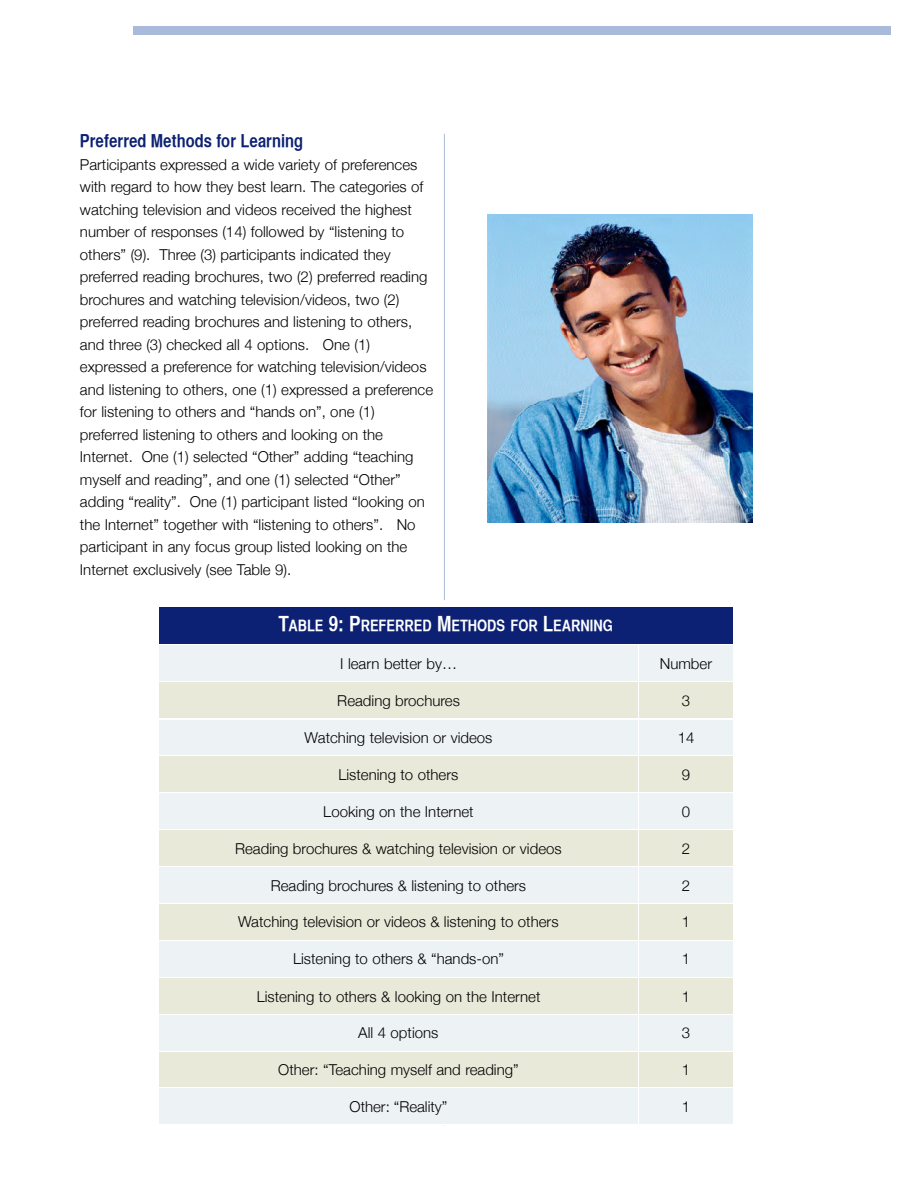
<style>
.page{position:relative;width:918px;height:1188px;background:#fff}
.page>*{position:absolute;margin:0;border:0;box-sizing:border-box;transform-origin:0 0}
.t1{font:700 18px "Helvetica CY";color:#0c2173}
.t2{font:700 15.75px "Helvetica CY";color:#fff}
.t3{font:300 15px/22.5px "Helvetica Neue";color:#000}
.s1{font-size:21px}
</style>
<div class="page">
<hr style="left:444px;top:134px;width:1px;height:994px;background:#a9bada">
<div style="left:134px;top:27px;width:757px;height:8px;background:#a9bada"></div>
<div style="left:159px;top:607px;width:574px;height:37px;background:#0c2173"></div>
<div style="left:159px;top:645px;width:479px;height:36px;background:#edf2f4"></div>
<div style="left:639px;top:645px;width:94px;height:36px;background:#edf2f4"></div>
<div style="left:159px;top:682px;width:479px;height:36px;background:#e9e9da"></div>
<div style="left:639px;top:682px;width:94px;height:36px;background:#e9e9da"></div>
<div style="left:159px;top:719px;width:479px;height:36px;background:#edf2f4"></div>
<div style="left:639px;top:719px;width:94px;height:36px;background:#edf2f4"></div>
<div style="left:159px;top:756px;width:479px;height:36px;background:#e9e9da"></div>
<div style="left:639px;top:756px;width:94px;height:36px;background:#e9e9da"></div>
<div style="left:159px;top:793px;width:479px;height:36px;background:#edf2f4"></div>
<div style="left:639px;top:793px;width:94px;height:36px;background:#edf2f4"></div>
<div style="left:159px;top:830px;width:479px;height:36px;background:#e9e9da"></div>
<div style="left:639px;top:830px;width:94px;height:36px;background:#e9e9da"></div>
<div style="left:159px;top:867px;width:479px;height:36px;background:#edf2f4"></div>
<div style="left:639px;top:867px;width:94px;height:36px;background:#edf2f4"></div>
<div style="left:159px;top:904px;width:479px;height:36px;background:#e9e9da"></div>
<div style="left:639px;top:904px;width:94px;height:36px;background:#e9e9da"></div>
<div style="left:159px;top:941px;width:479px;height:36px;background:#edf2f4"></div>
<div style="left:639px;top:941px;width:94px;height:36px;background:#edf2f4"></div>
<div style="left:159px;top:978px;width:479px;height:36px;background:#e9e9da"></div>
<div style="left:639px;top:978px;width:94px;height:36px;background:#e9e9da"></div>
<div style="left:159px;top:1014px;width:479px;height:37px;background:#edf2f4"></div>
<div style="left:639px;top:1014px;width:94px;height:37px;background:#edf2f4"></div>
<div style="left:159px;top:1052px;width:479px;height:36px;background:#e9e9da"></div>
<div style="left:639px;top:1052px;width:94px;height:36px;background:#e9e9da"></div>
<div style="left:159px;top:1088px;width:479px;height:37px;background:#edf2f4"></div>
<div style="left:639px;top:1088px;width:94px;height:37px;background:#edf2f4"></div>
<hr style="left:158px;top:606px;width:576px;height:1px;background:#fff">
<hr style="left:158px;top:644px;width:576px;height:1px;background:#fff">
<hr style="left:158px;top:681px;width:576px;height:1px;background:#fff">
<hr style="left:158px;top:718px;width:576px;height:1px;background:#fff">
<hr style="left:158px;top:755px;width:576px;height:1px;background:#fff">
<hr style="left:158px;top:792px;width:576px;height:1px;background:#fff">
<hr style="left:158px;top:829px;width:576px;height:1px;background:#fff">
<hr style="left:158px;top:866px;width:576px;height:1px;background:#fff">
<hr style="left:158px;top:903px;width:576px;height:1px;background:#fff">
<hr style="left:158px;top:940px;width:576px;height:1px;background:#fff">
<hr style="left:158px;top:977px;width:576px;height:1px;background:#fff">
<hr style="left:158px;top:1014px;width:576px;height:1px;background:#fff">
<hr style="left:158px;top:1051px;width:576px;height:1px;background:#fff">
<hr style="left:158px;top:1088px;width:576px;height:1px;background:#fff">
<hr style="left:158px;top:1125px;width:576px;height:1px;background:#fff">
<img style="left:488px;top:215px;width:265px;height:307px">
<p class="t1" style="left:80px;top:134px;width:225px">Preferred Methods for Learning</p>
<p class="t3" style="left:80px;top:153px;width:355px">Participants expressed a wide variety of preferences with regard to how they best learn. The categories of watching television and videos received the highest number of responses (14) followed by “listening to others” (9). Three (3) participants indicated they preferred reading brochures, two (2) preferred reading brochures and watching television/videos, two (2) preferred reading brochures and listening to others, and three (3) checked all 4 options. One (1) expressed a preference for watching television/videos and listening to others, one (1) expressed a preference for listening to others and “hands on”, one (1) preferred listening to others and looking on the Internet. One (1) selected “Other” adding “teaching myself and reading”, and one (1) selected “Other” adding “reality”. One (1) participant listed “looking on the Internet” together with “listening to others”. No participant in any focus group listed looking on the Internet exclusively (see Table 9).</p>
<p class="t2" style="left:279px;top:620px;width:336px"><span class="s1">T</span>ABLE <span class="s1">9: P</span>REFERRED <span class="s1">M</span>ETHODS FOR <span class="s1">L</span>EARNING</p>
<p class="t3" style="left:340px;top:652px;width:118px">I learn better by…</p>
<p class="t3" style="left:660px;top:652px;width:54px">Number</p>
<p class="t3" style="left:337px;top:689px;width:124px">Reading brochures</p>
<p class="t3" style="left:682px;top:689px;width:10px">3</p>
<p class="t3" style="left:305px;top:726px;width:189px">Watching television or videos</p>
<p class="t3" style="left:678px;top:726px;width:18px">14</p>
<p class="t3" style="left:338px;top:763px;width:121px">Listening to others</p>
<p class="t3" style="left:682px;top:763px;width:10px">9</p>
<p class="t3" style="left:323px;top:800px;width:152px">Looking on the Internet</p>
<p class="t3" style="left:682px;top:800px;width:10px">0</p>
<p class="t3" style="left:235px;top:837px;width:328px">Reading brochures &amp; watching television or videos</p>
<p class="t3" style="left:682px;top:837px;width:10px">2</p>
<p class="t3" style="left:271px;top:874px;width:257px">Reading brochures &amp; listening to others</p>
<p class="t3" style="left:682px;top:874px;width:10px">2</p>
<p class="t3" style="left:238px;top:910px;width:322px">Watching television or videos &amp; listening to others</p>
<p class="t3" style="left:682px;top:910px;width:10px">1</p>
<p class="t3" style="left:293px;top:948px;width:213px">Listening to others &amp; “hands-on”</p>
<p class="t3" style="left:682px;top:948px;width:10px">1</p>
<p class="t3" style="left:257px;top:985px;width:285px">Listening to others &amp; looking on the Internet</p>
<p class="t3" style="left:682px;top:985px;width:10px">1</p>
<p class="t3" style="left:358px;top:1021px;width:82px">All 4 options</p>
<p class="t3" style="left:682px;top:1021px;width:10px">3</p>
<p class="t3" style="left:278px;top:1058px;width:242px">Other: “Teaching myself and reading”</p>
<p class="t3" style="left:682px;top:1058px;width:10px">1</p>
<p class="t3" style="left:350px;top:1095px;width:99px">Other: “Reality”</p>
<p class="t3" style="left:682px;top:1095px;width:10px">1</p>
</div>
